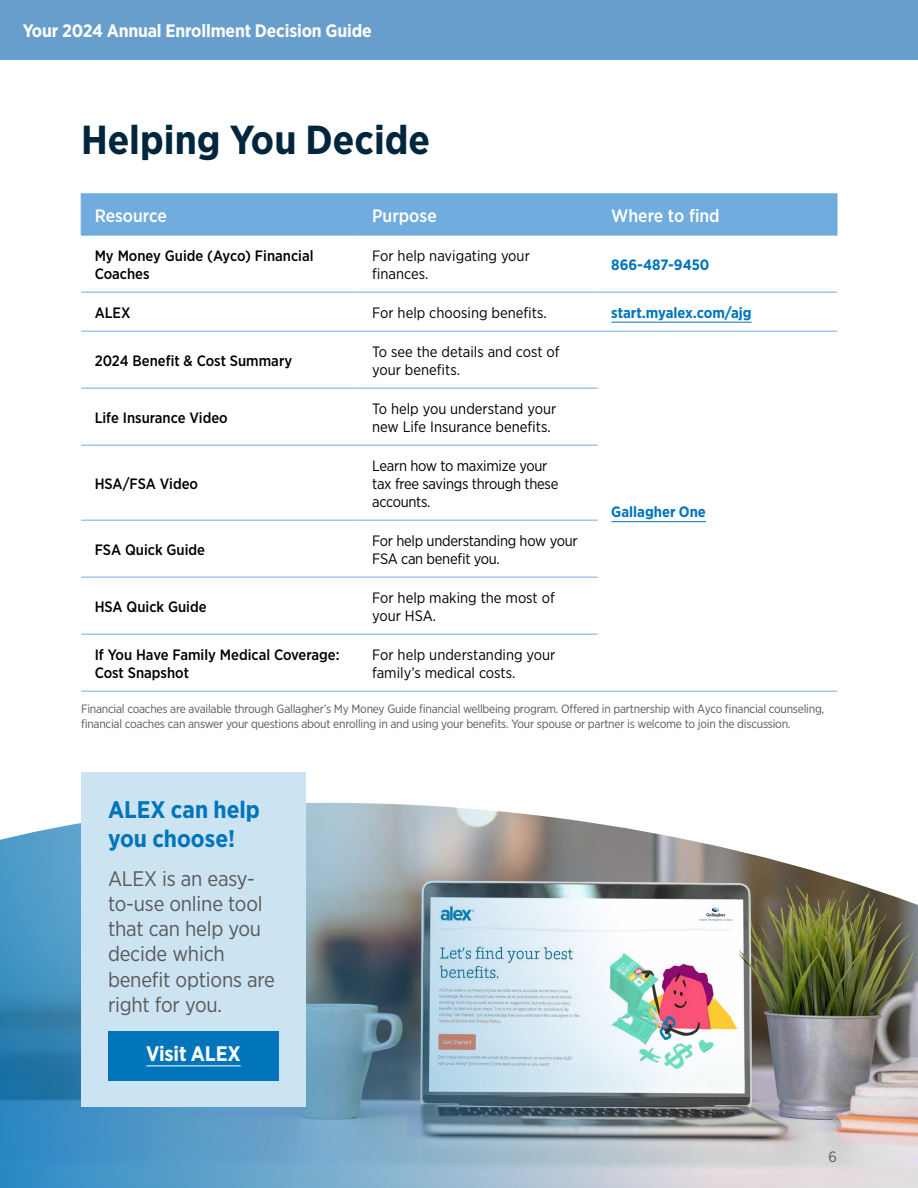
<style>
.page{position:relative;width:918px;height:1188px;background:#fff}
.page>*{position:absolute;margin:0;border:0;box-sizing:border-box;transform-origin:0 0}
.t1{font:700 40.5px "Gotham Narrow";color:#00263e}
.t2{font:700 24px/28.8px "Gotham Narrow";color:#0075bc}
.t3{font:21px/25.2px "Gotham Narrow";letter-spacing:-.01em;color:#58595b}
.t4{font:700 21px "Gotham Narrow";letter-spacing:-.01em;color:#fff}
.t5{font:700 18px "Gotham Narrow";letter-spacing:-.01em;color:#fff}
.t6{font:500 18px "Gotham Narrow";color:#fff}
.t7{font:15px/18px "Gotham Narrow";color:#000}
.t8{font:500 15px/18px "Gotham Narrow";color:#000}
.t9{font:15px/18px "Gotham Narrow";letter-spacing:-.02em;color:#000}
.t10{font:700 15px "Gotham Narrow";color:#0075bc}
.t11{font:15px "Gotham Narrow";color:#58595b}
.t12{font:12px/14.4px "Gotham Narrow";letter-spacing:-.02em;color:#58595b}
</style>
<div class="page">
<div style="left:82px;top:195px;width:755px;height:40px;background:#70acde"></div>
<svg style="left:81px;top:291px;width:756px;height:400px"></svg>
<hr style="left:81px;top:194px;width:278px;height:1px;background:#70acde">
<hr style="left:81px;top:194px;width:1px;height:41px;background:#70acde">
<hr style="left:359px;top:194px;width:239px;height:1px;background:#70acde">
<hr style="left:358px;top:194px;width:1px;height:41px;background:#70acde">
<hr style="left:598px;top:194px;width:239px;height:1px;background:#70acde">
<hr style="left:598px;top:194px;width:1px;height:41px;background:#70acde">
<hr style="left:837px;top:194px;width:1px;height:41px;background:#70acde">
<hr style="left:81px;top:235px;width:278px;height:1px;background:#70acde">
<hr style="left:359px;top:235px;width:239px;height:1px;background:#70acde">
<hr style="left:598px;top:235px;width:239px;height:1px;background:#70acde">
<hr style="left:81px;top:292px;width:278px;height:1px;background:#70acde">
<hr style="left:359px;top:292px;width:239px;height:1px;background:#70acde">
<hr style="left:598px;top:292px;width:239px;height:1px;background:#70acde">
<hr style="left:81px;top:331px;width:278px;height:1px;background:#70acde">
<hr style="left:359px;top:331px;width:239px;height:1px;background:#70acde">
<hr style="left:598px;top:331px;width:239px;height:1px;background:#70acde">
<hr style="left:81px;top:388px;width:278px;height:1px;background:#70acde">
<hr style="left:359px;top:388px;width:239px;height:1px;background:#70acde">
<hr style="left:81px;top:445px;width:278px;height:1px;background:#70acde">
<hr style="left:359px;top:445px;width:239px;height:1px;background:#70acde">
<hr style="left:81px;top:520px;width:278px;height:1px;background:#70acde">
<hr style="left:359px;top:520px;width:239px;height:1px;background:#70acde">
<hr style="left:81px;top:577px;width:278px;height:1px;background:#70acde">
<hr style="left:359px;top:577px;width:239px;height:1px;background:#70acde">
<hr style="left:81px;top:634px;width:278px;height:1px;background:#70acde">
<hr style="left:359px;top:634px;width:239px;height:1px;background:#70acde">
<hr style="left:81px;top:691px;width:278px;height:1px;background:#70acde">
<hr style="left:359px;top:691px;width:239px;height:1px;background:#70acde">
<hr style="left:598px;top:691px;width:239px;height:1px;background:#70acde">
<hr style="left:611px;top:322px;width:141px;height:1px;background:#0075bc">
<hr style="left:611px;top:521px;width:95px;height:1px;background:#0075bc">
<img style="left:0;top:803px;width:918px;height:385px">
<div style="left:81px;top:772px;width:225px;height:335px;background:#cce3f1"></div>
<div style="left:108px;top:1031px;width:171px;height:49px;background:#0075bc"></div>
<hr style="left:146px;top:1065px;width:95px;height:1px;background:#fff">
<div style="left:0;top:0;width:918px;height:60px;background:#679ecb"></div>
<h3 class="t5" style="left:23px;top:20px;width:351px">Your 2024 Annual Enrollment Decision Guide</h3>
<h1 class="t1" style="left:81px;top:114px;width:351px">Helping You Decide</h1>
<h3 class="t6" style="left:95px;top:204px;width:74px">Resource</h3>
<h3 class="t6" style="left:372px;top:204px;width:66px">Purpose</h3>
<h3 class="t6" style="left:611px;top:204px;width:110px">Where to find</h3>
<p class="t8" style="left:95px;top:246px;width:220px">My Money Guide (Ayco) Financial<br>Coaches</p>
<p class="t7" style="left:372px;top:246px;width:159px">For help navigating your finances.</p>
<p class="t10" style="left:611px;top:255px;width:100px">866-487-9450</p>
<p class="t8" style="left:95px;top:303px;width:37px">ALEX</p>
<p class="t7" style="left:372px;top:303px;width:176px">For help choosing benefits.</p>
<p class="t10" style="left:611px;top:303px;width:142px">start.myalex.com/ajg</p>
<p class="t8" style="left:95px;top:351px;width:199px">2024 Benefit &amp; Cost Summary</p>
<p class="t7" style="left:372px;top:342px;width:189px">To see the details and cost of your benefits.</p>
<p class="t8" style="left:95px;top:408px;width:135px">Life Insurance Video</p>
<p class="t7" style="left:372px;top:399px;width:186px">To help you understand your new Life Insurance benefits.</p>
<p class="t8" style="left:95px;top:474px;width:105px">HSA/FSA Video</p>
<p class="t9" style="left:372px;top:456px;width:188px">Learn how to maximize your tax free savings through these accounts.</p>
<p class="t10" style="left:611px;top:502px;width:96px">Gallagher One</p>
<p class="t8" style="left:95px;top:540px;width:112px">FSA Quick Guide</p>
<p class="t9" style="left:372px;top:531px;width:207px">For help understanding how your<br>FSA can benefit you.</p>
<p class="t8" style="left:95px;top:597px;width:113px">HSA Quick Guide</p>
<p class="t7" style="left:372px;top:588px;width:184px">For help making the most of your HSA.</p>
<p class="t8" style="left:95px;top:645px;width:247px">If You Have Family Medical Coverage:<br>Cost Snapshot</p>
<p class="t7" style="left:372px;top:645px;width:185px">For help understanding your family’s medical costs.</p>
<p class="t12" style="left:81px;top:702px;width:745px">Financial coaches are available through Gallagher’s My Money Guide financial wellbeing program. Offered in partnership with Ayco financial counseling, financial coaches can answer your questions about enrolling in and using your benefits. Your spouse or partner is welcome to join the discussion.</p>
<h2 class="t2" style="left:108px;top:795px;width:153px">ALEX can help you choose!</h2>
<h3 class="t3" style="left:108px;top:865px;width:168px">ALEX is an easy&shy;to-use online tool that can help you decide which benefit options are right for you.</h3>
<h3 class="t4" style="left:146px;top:1040px;width:96px">Visit ALEX</h3>
<p class="t11" style="left:829px;top:1148px;width:10px">6</p>
</div>
